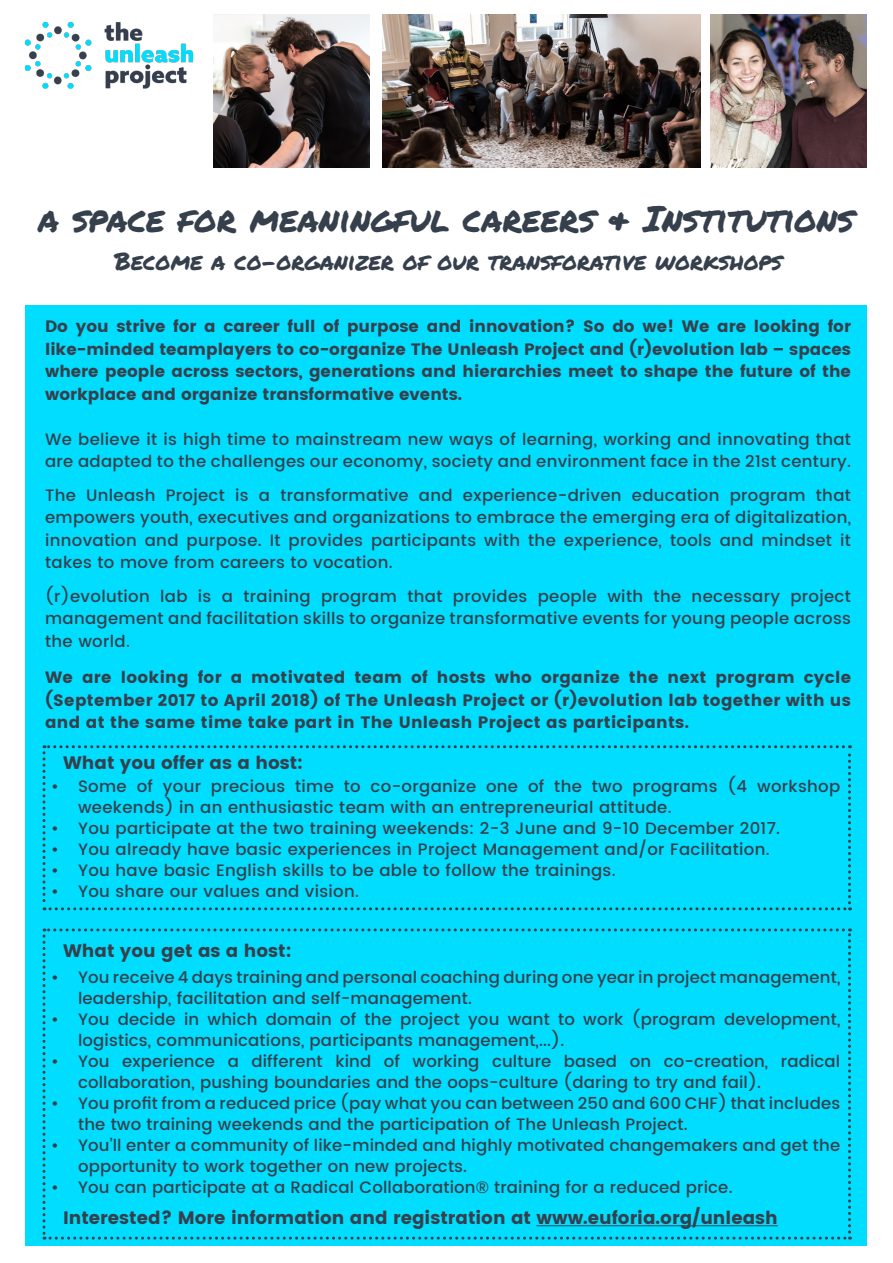
<style>
.page{position:relative;width:893px;height:1263px;background:#fff}
.page>*{position:absolute;margin:0;border:0;box-sizing:border-box;transform-origin:0 0}
.t1{font:36px "Permanent Marker";color:#36404c}
.t2{font:24px "Permanent Marker";color:#36404c}
.t3{font:18px "Poppins";color:#36404c}
.t4{font:500 16.5px/22.5px "Poppins";letter-spacing:.01em;color:#36404c}
.t5{font:16.5px/22.5px "Poppins";letter-spacing:.01em;color:#36404c;text-align:justify}
</style>
<div class="page">
<div style="left:25px;top:306px;width:842px;height:940px;background:#0df"></div>
<svg style="left:43px;top:928px;width:808px;height:311px"></svg>
<svg style="left:43px;top:745px;width:808px;height:165px"></svg>
<img style="left:383px;top:15px;width:317px;height:153px">
<img style="left:214px;top:15px;width:156px;height:153px">
<img style="left:711px;top:15px;width:156px;height:153px">
<img style="left:24px;top:21px;width:170px;height:68px">
<p class="t1" style="left:38px;top:192px;width:817px">a space for meaningful careers &amp; Institutions</p>
<p class="t2" style="left:114px;top:243px;width:669px">Become a co-organizer of our transforative workshops</p>
<p class="t5" style="left:45px;top:315px;width:807px">Do you strive for a career full of purpose and innovation? So do we! We are looking for like-minded teamplayers to co-organize The Unleash Project and (r)evolution lab – spaces where people across sectors, generations and hierarchies meet to shape the future of the workplace and organize transformative events.</p>
<p class="t4" style="left:45px;top:428px;width:807px">We believe it is high time to mainstream new ways of learning, working and innovating that are adapted to the challenges our economy, society and environment face in the 21st century.</p>
<p class="t4" style="left:45px;top:484px;width:807px;text-align:justify">The Unleash Project is a transformative and experience-driven education program that empowers youth, executives and organizations to embrace the emerging era of digitalization, innovation and purpose. It provides participants with the experience, tools and mindset it takes to move from careers to vocation.</p>
<p class="t4" style="left:45px;top:585px;width:807px;text-align:justify">(r)evolution lab is a training program that provides people with the necessary project management and facilitation skills to organize transformative events for young people across the world.</p>
<p class="t5" style="left:45px;top:666px;width:807px">We are looking for a motivated team of hosts who organize the next program cycle (September 2017 to April 2018) of The Unleash Project or (r)evolution lab together with us and at the same time take part in The Unleash Project as participants.</p>
<p class="t3" style="left:63px;top:752px;width:241px">What you offer as a host:</p>
<p class="t4" style="left:78px;top:776px;width:764px;line-height:21px;text-indent:-27px">• Some of your precious time to co-organize one of the two programs (4 workshop weekends) in an enthusiastic team with an entrepreneurial attitude.</p>
<p class="t4" style="left:51px;top:817px;width:731px">• You participate at the two training weekends: 2-3 June and 9-10 December 2017.</p>
<p class="t4" style="left:51px;top:838px;width:720px">• You already have basic experiences in Project Management and/or Facilitation.</p>
<p class="t4" style="left:51px;top:859px;width:566px">• You have basic English skills to be able to follow the trainings.</p>
<p class="t4" style="left:51px;top:880px;width:309px">• You share our values and vision.</p>
<p class="t3" style="left:63px;top:940px;width:230px">What you get as a host:</p>
<p class="t4" style="left:78px;top:967px;width:764px;line-height:21px;text-indent:-27px">• You receive 4 days training and personal coaching during one year in project management, leadership, facilitation and self-management.</p>
<p class="t4" style="left:78px;top:1009px;width:764px;line-height:21px;text-indent:-27px">• You decide in which domain of the project you want to work (program development, logistics, communications, participants management,...).</p>
<p class="t4" style="left:78px;top:1051px;width:764px;line-height:21px;text-indent:-27px">• You experience a different kind of working culture based on co-creation, radical collaboration, pushing boundaries and the oops-culture (daring to try and fail).</p>
<p class="t4" style="left:78px;top:1093px;width:764px;line-height:21px;text-indent:-27px">• You profit from a reduced price (pay what you can between 250 and 600 CHF) that includes the two training weekends and the participation of The Unleash Project.</p>
<p class="t4" style="left:78px;top:1135px;width:764px;line-height:21px;text-indent:-27px">• You’ll enter a community of like-minded and highly motivated changemakers and get the opportunity to work together on new projects.</p>
<p class="t4" style="left:51px;top:1176px;width:683px">• You can participate at a Radical Collaboration® training for a reduced price.</p>
<p class="t3" style="left:63px;top:1207px;width:716px">Interested? More information and registration at www.euforia.org/unleash</p>
</div>
